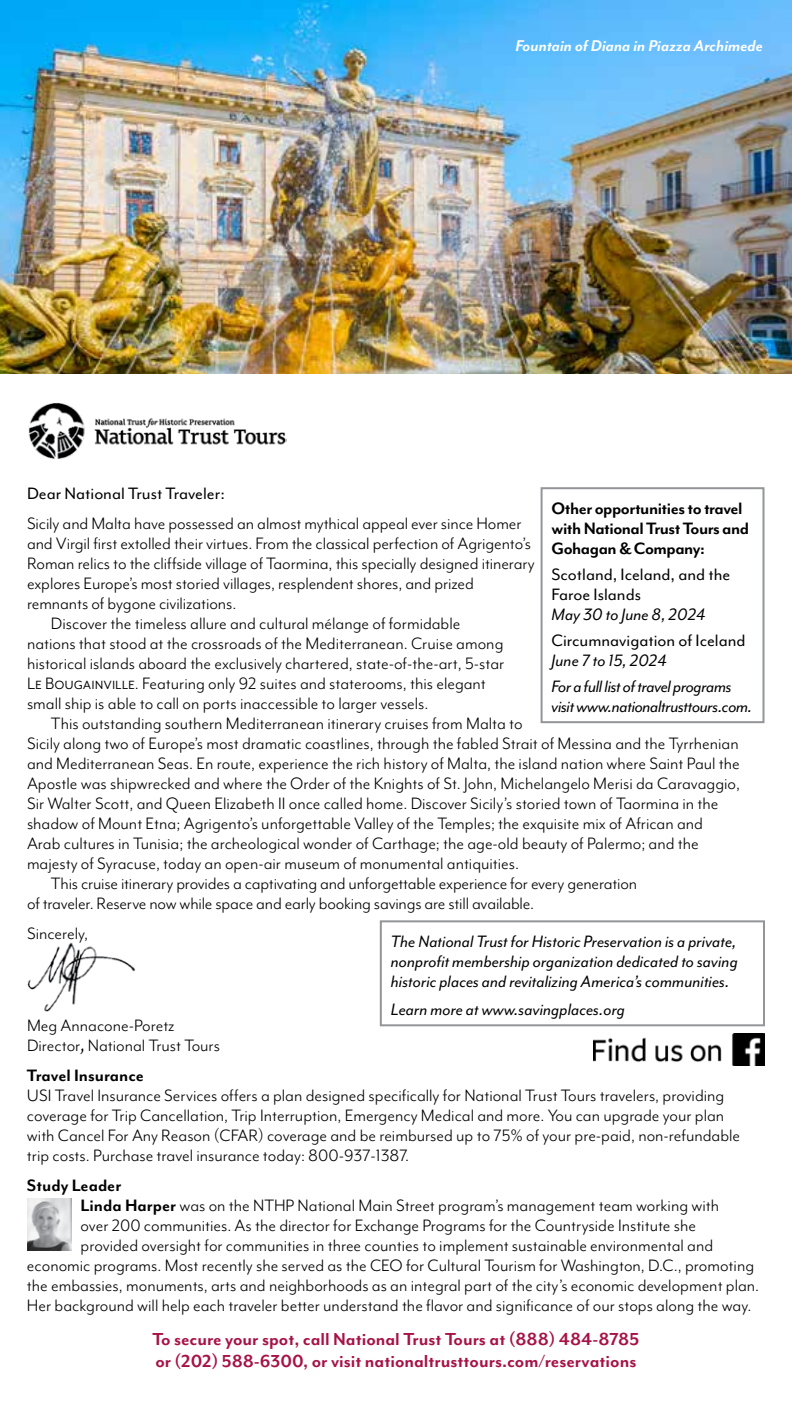
<style>
.page{position:relative;width:792px;height:1404px;background:#fff}
.page>*{position:absolute;margin:0;border:0;box-sizing:border-box;transform-origin:0 0}
.t1{font:700 20px/22px "Mr Eaves Mod OT";color:#a71246}
.t2{font:19px/20px "Mr Eaves Mod OT";color:#000}
.t3{font:italic 19px/20px "Mr Eaves Mod OT";color:#000;text-align:justify}
.t4{font:19px/20px "Mr Eaves Mod OT";color:#000}
.t5{font:italic 19px/26px "Mr Eaves Mod OT";letter-spacing:-.02em;color:#000}
.t6{font:700 19px/20px "Mr Eaves Mod OT";letter-spacing:-.025em;color:#000}
.t7{font:700 19px "Mr Eaves Mod OT";color:#000}
.t8{font:italic 700 18px "Mr Eaves Mod OT";color:#fff}
.s1{font-family:"Arno Pro"}
.s2{font-weight:700}
</style>
<div class="page">
<img style="left:0;top:0;width:792px;height:374px">
<div style="left:541px;top:487px;width:224px;height:236px;border:2px solid #939598"></div>
<div style="left:380px;top:920px;width:385px;height:106px;border:2px solid #939598"></div>
<img style="left:593px;top:1034px;width:172px;height:32px">
<img style="left:28px;top:403px;width:259px;height:56px">
<img style="left:27px;top:942px;width:108px;height:70px">
<img style="left:27px;top:1198px;width:45px;height:52px">
<p class="t8" style="left:516px;top:40px;width:249px">Fountain of Diana in Piazza Archimede</p>
<p class="t4" style="left:27px;top:484px;width:199px">Dear National Trust Traveler:</p>
<p class="t2" style="left:27px;top:514px;width:496px">Sicily and Malta have possessed an almost mythical appeal ever since Homer</p>
<p class="t2" style="left:27px;top:534px;width:505px">and Virgil first extolled their virtues. From the classical perfection of Agrigento’s</p>
<p class="t2" style="left:27px;top:554px;width:509px">Roman relics to the cliffside village of Taormina, this specially designed itinerary</p>
<p class="t2" style="left:27px;top:574px;width:448px">explores Europe’s most storied villages, resplendent shores, and prized</p>
<p class="t2" style="left:27px;top:594px;width:211px">remnants of bygone civilizations.</p>
<p class="t2" style="left:51px;top:614px;width:411px">Discover the timeless allure and cultural mélange of formidable</p>
<p class="t2" style="left:27px;top:634px;width:478px">nations that stood at the crossroads of the Mediterranean. Cruise among</p>
<p class="t2" style="left:27px;top:654px;width:479px">historical islands aboard the exclusively chartered, state-of-the-art, 5-star</p>
<p class="t2" style="left:27px;top:674px;width:460px">Le Bougainville. Featuring only 92 suites and staterooms, this elegant</p>
<p class="t2" style="left:27px;top:694px;width:403px">small ship is able to call on ports inaccessible to larger vessels.</p>
<p class="t2" style="left:51px;top:714px;width:473px">This outstanding southern Mediterranean itinerary cruises from Malta to</p>
<p class="t2" style="left:27px;top:734px;width:713px">Sicily along two of Europe’s most dramatic coastlines, through the fabled Strait of Messina and the Tyrrhenian</p>
<p class="t2" style="left:27px;top:754px;width:714px">and Mediterranean Seas. En route, experience the rich history of Malta, the island nation where Saint Paul the</p>
<p class="t2" style="left:27px;top:774px;width:715px">Apostle was shipwrecked and where the Order of the Knights of St. John, Michelangelo Merisi da Caravaggio,</p>
<p class="t2" style="left:27px;top:794px;width:693px">Sir Walter Scott, and Queen Elizabeth II once called home. Discover Sicily’s storied town of Taormina in the</p>
<p class="t2" style="left:27px;top:814px;width:678px">shadow of Mount Etna; Agrigento’s unforgettable Valley of the Temples; the exquisite mix of African and</p>
<p class="t2" style="left:27px;top:834px;width:673px">Arab cultures in Tunisia; the archeological wonder of Carthage; the age-old beauty of Palermo; and the</p>
<p class="t2" style="left:27px;top:854px;width:494px">majesty of Syracuse, today an open-air museum of monumental antiquities.</p>
<p class="t2" style="left:51px;top:874px;width:588px">This cruise itinerary provides a captivating and unforgettable experience for every generation</p>
<p class="t2" style="left:27px;top:894px;width:509px">of traveler. Reserve now while space and early booking savings are still available.</p>
<p class="t2" style="left:27px;top:924px;width:63px">Sincerely,</p>
<p class="t6" style="left:552px;top:499px;width:199px">Other opportunities to travel with National Trust Tours and<br>Gohagan &amp; Company:</p>
<p class="t4" style="left:552px;top:565px;width:180px">Scotland, Iceland, and the<br>Faroe Islands</p>
<p class="t3" style="left:552px;top:606px;width:156px">May 30 to June 8, 2024</p>
<p class="t4" style="left:552px;top:631px;width:195px">Circumnavigation of Iceland</p>
<p class="t5" style="left:552px;top:649px;width:182px">June 7 to 15, 2024<br>For a full list of travel programs</p>
<p class="t5" style="left:552px;top:695px;width:202px">visit www.nationaltrusttours.com.</p>
<p class="t3" style="left:391px;top:933px;width:349px">The National Trust for Historic Preservation is a private, nonprofit membership organization dedicated to saving historic places and revitalizing America’s communities.</p>
<p class="t3" style="left:391px;top:1001px;width:236px">Learn more at www.savingplaces.org</p>
<p class="t2" style="left:27px;top:1016px;width:195px">Meg Annacone-Poretz<br>Director<span class="s1">,</span> National Trust Tours</p>
<p class="t7" style="left:27px;top:1067px;width:118px">Travel Insurance</p>
<p class="t2" style="left:27px;top:1086px;width:715px">USI Travel Insurance Services offers a plan designed specifically for National Trust Tours travelers, providing coverage for Trip Cancellation, Trip Interruption, Emergency Medical and more. You can upgrade your plan with Cancel For Any Reason (CFAR) coverage and be reimbursed up to 75% of your pre-paid, non-refundable trip costs. Purchase travel insurance today: 800-937-1387.</p>
<p class="t7" style="left:27px;top:1177px;width:96px">Study Leader</p>
<p class="t2" style="left:81px;top:1196px;width:640px"><span class="s2">Linda Harper</span> was on the NTHP National Main Street program’s management team working with</p>
<p class="t2" style="left:81px;top:1216px;width:617px">over 200 communities. As the director for Exchange Programs for the Countryside Institute she</p>
<p class="t2" style="left:81px;top:1236px;width:634px">provided oversight for communities in three counties to implement sustainable environmental and</p>
<p class="t2" style="left:27px;top:1256px;width:729px">economic programs. Most recently she served as the CEO for Cultural Tourism for Washington, D.C., promoting</p>
<p class="t2" style="left:27px;top:1276px;width:734px">the embassies, monuments, arts and neighborhoods as an integral part of the city’s economic development plan.</p>
<p class="t2" style="left:27px;top:1296px;width:726px">Her background will help each traveler better understand the flavor and significance of our stops along the way.</p>
<p class="t1" style="left:153px;top:1329px;width:488px">To secure your spot, call National Trust Tours at (888) 484-8785 or (202) 588-6300, or visit nationaltrusttours.com/reservations</p>
</div>
